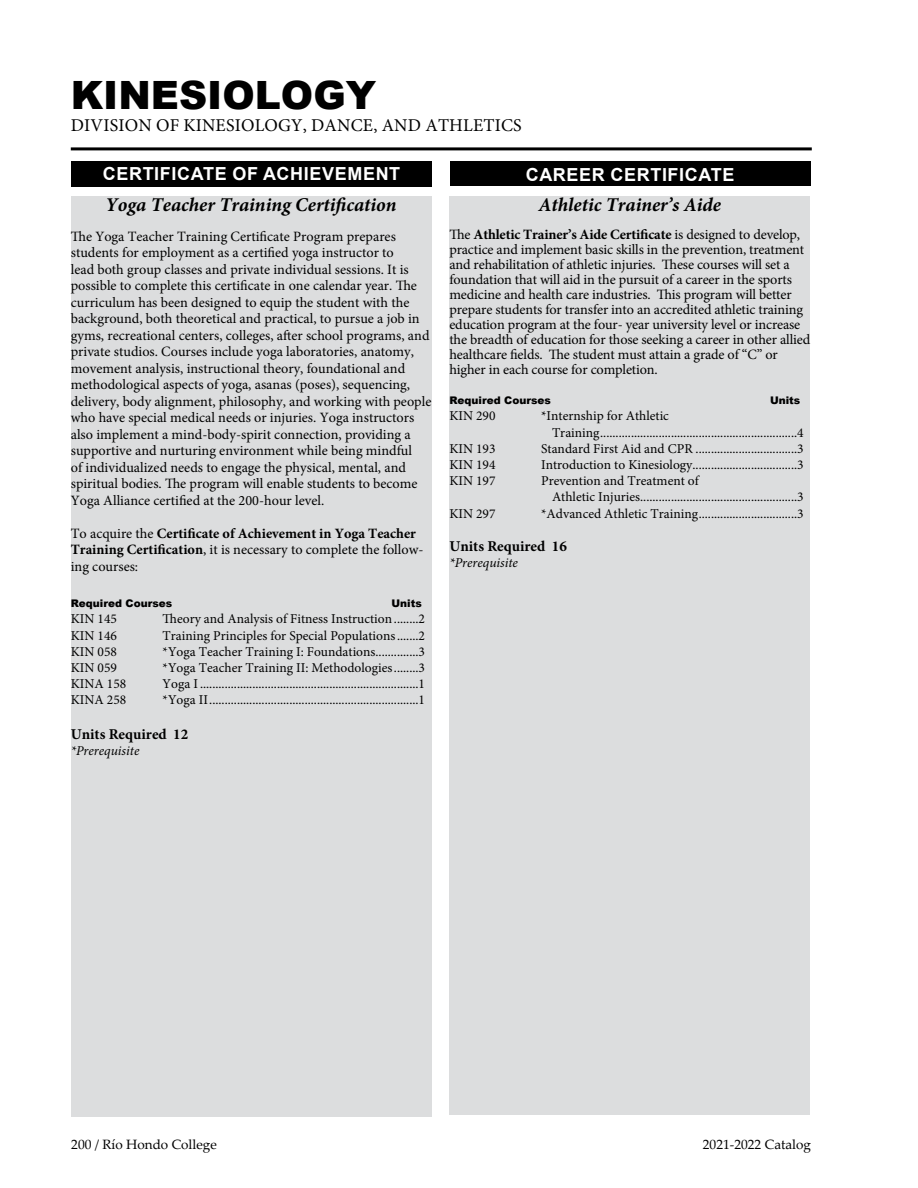
<style>
.page{position:relative;width:918px;height:1188px;background:#fff}
.page>*{position:absolute;margin:0;border:0;box-sizing:border-box;transform-origin:0 0}
.t1{font:900 39px "Arial";color:#000}
.t2{font:italic 700 19.5px "Minion Pro";color:#000}
.t3{font:700 18px "Arial";letter-spacing:.035em;color:#fff}
.t4{font:18px "Minion Pro";letter-spacing:.01em;color:#000}
.t5{font:700 15px "Minion Pro";color:#000}
.t6{font:14.25px/16.5px "Minion Pro";color:#000}
.t7{font:700 14.25px/16.5px "Minion Pro";color:#000}
.t8{font:13.5px/16.2px "Minion Pro";color:#000}
.t9{font:13.5px "Palatino Linotype";color:#000}
.t10{font:italic 13.5px "Minion Pro";color:#000}
.t11{font:900 10.5px "Arial";color:#000}
.s1{font-weight:400}
.s2{font-weight:700}
</style>
<div class="page">
<div style="left:71px;top:161px;width:361px;height:25px;background:#000"></div>
<div style="left:450px;top:162px;width:360px;height:24px;background:#000"></div>
<div style="left:71px;top:196px;width:360px;height:921px;background:#dcddde"></div>
<hr style="left:71px;top:147px;width:741px;height:3px;background:#000">
<div style="left:449px;top:196px;width:361px;height:919px;background:#dcddde"></div>
<h1 class="t1" style="left:71px;top:67px;width:307px">KINESIOLOGY</h1>
<p class="t4" style="left:71px;top:113px;width:452px">DIVISION OF KINESIOLOGY, DANCE, AND ATHLETICS</p>
<p class="t3" style="left:103px;top:161px;width:299px">CERTIFICATE OF ACHIEVEMENT</p>
<p class="t3" style="left:526px;top:162px;width:210px">CAREER CERTIFICATE</p>
<h2 class="t2" style="left:106px;top:191px;width:292px">Yoga Teacher Training Certification</h2>
<p class="t6" style="left:71px;top:228px;width:362px">The Yoga Teacher Training Certificate Program prepares students for employment as a certified yoga instructor to<br>lead both group classes and private individual sessions. It is possible to complete this certificate in one calendar year. The curriculum has been designed to equip the student with the background, both theoretical and practical, to pursue a job in gyms, recreational centers, colleges, after school programs, and private studios. Courses include yoga laboratories, anatomy, movement analysis, instructional theory, foundational and methodological aspects of yoga, asanas (poses), sequencing, delivery, body alignment, philosophy, and working with people who have special medical needs or injuries. Yoga instructors also implement a mind-body-spirit connection, providing a supportive and nurturing environment while being mindful<br>of individualized needs to engage the physical, mental, and spiritual bodies. The program will enable students to become Yoga Alliance certified at the 200-hour level.</p>
<p class="t7" style="left:71px;top:525px;width:354px"><span class="s1">To acquire the</span> Certificate of Achievement in Yoga Teacher<br>Training Certification<span class="s1">, it is necessary to complete the follow&shy;ing courses:</span></p>
<p class="t11" style="left:71px;top:596px;width:103px">Required Courses</p>
<p class="t11" style="left:391px;top:596px;width:32px">Units</p>
<p class="t8" style="left:71px;top:611px;width:48px">KIN 145</p>
<p class="t8" style="left:163px;top:611px;width:264px">Theory and Analysis of Fitness Instruction........2</p>
<p class="t8" style="left:71px;top:627px;width:48px">KIN 146</p>
<p class="t8" style="left:163px;top:627px;width:264px">Training Principles for Special Populations.......2</p>
<p class="t8" style="left:71px;top:644px;width:48px">KIN 058</p>
<p class="t8" style="left:163px;top:644px;width:264px">*Yoga Teacher Training I: Foundations..............3</p>
<p class="t8" style="left:71px;top:660px;width:48px">KIN 059</p>
<p class="t8" style="left:163px;top:660px;width:264px">*Yoga Teacher Training II: Methodologies........3</p>
<p class="t8" style="left:71px;top:676px;width:57px">KINA 158</p>
<p class="t8" style="left:163px;top:676px;width:264px">Yoga I .......................................................................1</p>
<p class="t8" style="left:71px;top:692px;width:57px">KINA 258</p>
<p class="t8" style="left:163px;top:692px;width:264px">*Yoga II....................................................................1</p>
<p class="t5" style="left:71px;top:723px;width:119px">Units Required 12</p>
<p class="t10" style="left:71px;top:741px;width:70px">*Prerequisite</p>
<h2 class="t2" style="left:539px;top:191px;width:184px">Athletic Trainer’s Aide</h2>
<p class="t6" style="left:449px;top:227px;width:362px;line-height:15px">The <span class="s2">Athletic Trainer’s Aide Certificate</span> is designed to develop, practice and implement basic skills in the prevention, treatment and rehabilitation of athletic injuries. These courses will set a foundation that will aid in the pursuit of a career in the sports medicine and health care industries. This program will better prepare students for transfer into an accredited athletic training education program at the four- year university level or increase the breadth of education for those seeking a career in other allied healthcare fields. The student must attain a grade of “C” or higher in each course for completion.</p>
<p class="t11" style="left:449px;top:393px;width:103px">Required Courses</p>
<p class="t11" style="left:770px;top:393px;width:32px">Units</p>
<p class="t8" style="left:449px;top:408px;width:48px">KIN 290</p>
<p class="t8" style="left:552px;top:408px;width:253px;text-indent:-11px">*Internship for Athletic<br>Training................................................................4</p>
<p class="t8" style="left:449px;top:440px;width:48px">KIN 193</p>
<p class="t8" style="left:541px;top:440px;width:264px">Standard First Aid and CPR .................................3</p>
<p class="t8" style="left:449px;top:457px;width:48px">KIN 194</p>
<p class="t8" style="left:541px;top:457px;width:264px">Introduction to Kinesiology..................................3</p>
<p class="t8" style="left:449px;top:473px;width:48px">KIN 197</p>
<p class="t8" style="left:552px;top:473px;width:253px;text-indent:-11px">Prevention and Treatment of<br>Athletic Injuries...................................................3</p>
<p class="t8" style="left:449px;top:505px;width:48px">KIN 297</p>
<p class="t8" style="left:541px;top:505px;width:264px">*Advanced Athletic Training................................3</p>
<p class="t5" style="left:449px;top:535px;width:119px">Units Required 16</p>
<p class="t10" style="left:449px;top:553px;width:70px">*Prerequisite</p>
<p class="t9" style="left:71px;top:1135px;width:147px">200 / Río Hondo College</p>
<p class="t9" style="left:703px;top:1135px;width:110px">2021-2022 Catalog</p>
</div>
